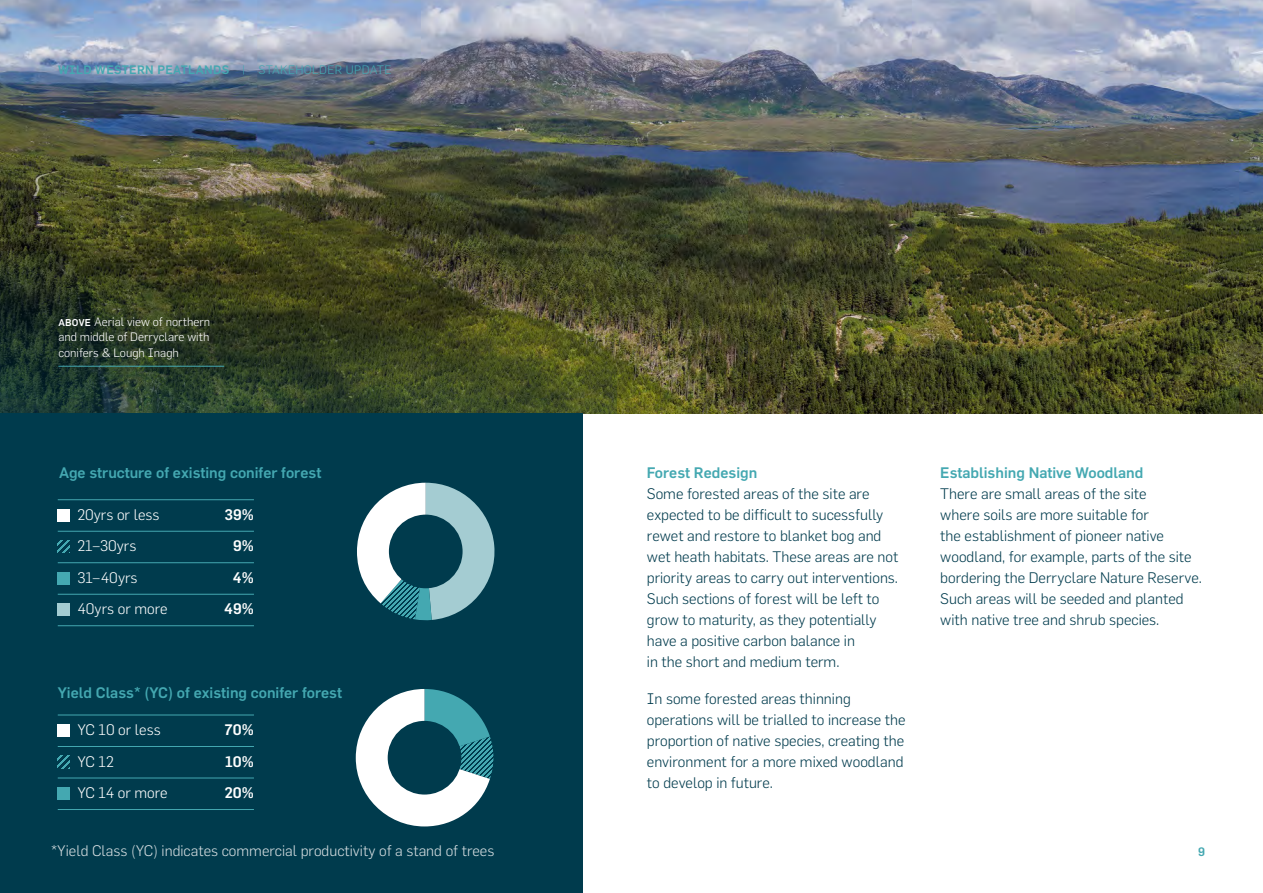
<style>
.page{position:relative;width:1263px;height:893px;background:#fff}
.page>*{position:absolute;margin:0;border:0;box-sizing:border-box;transform-origin:0 0}
.t1{font:300 15px/21px "Flama";color:#003b4d}
.t2{font:500 15px "Flama";color:#44a8b1}
.t3{font:300 15px "Flama";color:#fff}
.t4{font:300 15px "Flama";color:#d6dee1}
.t5{font:500 15px "Flama";color:#fff}
.t6{font:300 12px/15.8px "Flama";color:#fff;text-align:justify}
.t7{font:500 12px "Flama";letter-spacing:.03em;color:#44a8b1}
.s1{font-weight:300}
.s2{font-weight:500;font-size:9.75px}
</style>
<div class="page">
<img style="left:0;top:0;width:1263px;height:414px">
<svg style="left:0;top:251px;width:617px;height:163px;background:#384223"></svg>
<div style="left:0;top:413px;width:583px;height:480px;background:#003b4d"></div>
<svg style="left:357px;top:483px;width:138px;height:137px"></svg>
<div style="left:389px;top:515px;width:74px;height:73px;background:#003b4d;border-radius:50%"></div>
<hr style="left:58px;top:499px;width:196px;height:1px;background:#44a8b1">
<hr style="left:58px;top:531px;width:196px;height:1px;background:#44a8b1">
<hr style="left:58px;top:562px;width:196px;height:1px;background:#44a8b1">
<hr style="left:58px;top:594px;width:196px;height:1px;background:#44a8b1">
<hr style="left:58px;top:625px;width:196px;height:1px;background:#44a8b1">
<div style="left:58px;top:509px;width:12px;height:12px;background:#fff"></div>
<svg style="left:58px;top:541px;width:12px;height:12px"></svg>
<div style="left:58px;top:572px;width:12px;height:12px;background:#44a8b1"></div>
<div style="left:58px;top:604px;width:12px;height:12px;background:#a4ccd2"></div>
<hr style="left:58px;top:366px;width:166px;height:1px;background:#44a8b1">
<svg style="left:356px;top:689px;width:138px;height:137px"></svg>
<div style="left:388px;top:721px;width:73px;height:73px;background:#003b4d;border-radius:50%"></div>
<hr style="left:58px;top:715px;width:196px;height:1px;background:#44a8b1">
<hr style="left:58px;top:746px;width:196px;height:1px;background:#44a8b1">
<hr style="left:58px;top:778px;width:196px;height:1px;background:#44a8b1">
<hr style="left:58px;top:809px;width:196px;height:1px;background:#44a8b1">
<div style="left:58px;top:724px;width:12px;height:13px;background:#fff"></div>
<svg style="left:58px;top:756px;width:12px;height:12px"></svg>
<div style="left:58px;top:787px;width:12px;height:13px;background:#44a8b1"></div>
<p class="t7" style="left:58px;top:62px;width:335px">WILD WESTERN PEATLANDS <span class="s1">| STAKEHOLDER UPDATE</span></p>
<p class="t6" style="left:58px;top:313px;width:153px"><span class="s2">ABOVE</span> Aerial view of northern and middle of Derryclare with conifers &amp; Lough Inagh</p>
<p class="t2" style="left:59px;top:463px;width:264px">Age structure of existing conifer forest</p>
<p class="t2" style="left:647px;top:463px;width:112px">Forest Redesign</p>
<p class="t1" style="left:647px;top:483px;width:253px">Some forested areas of the site are expected to be difficult to sucessfully rewet and restore to blanket bog and wet heath habitats. These areas are not priority areas to carry out interventions.<br>Such sections of forest will be left to grow to maturity, as they potentially have a positive carbon balance in<br>in the short and medium term.</p>
<p class="t1" style="left:647px;top:687px;width:260px">In some forested areas thinning operations will be trialled to increase the proportion of native species, creating the environment for a more mixed woodland to develop in future.</p>
<p class="t3" style="left:77px;top:506px;width:84px">20yrs or less</p>
<p class="t5" style="left:224px;top:505px;width:31px">39%</p>
<p class="t3" style="left:77px;top:537px;width:61px">21–30yrs</p>
<p class="t5" style="left:233px;top:537px;width:22px">9%</p>
<p class="t3" style="left:77px;top:569px;width:62px">31–40yrs</p>
<p class="t5" style="left:233px;top:568px;width:22px">4%</p>
<p class="t3" style="left:77px;top:600px;width:92px">40yrs or more</p>
<p class="t5" style="left:224px;top:600px;width:31px">49%</p>
<p class="t2" style="left:58px;top:684px;width:286px">Yield Class* (YC) of existing conifer forest</p>
<p class="t3" style="left:77px;top:721px;width:85px">YC 10 or less</p>
<p class="t5" style="left:224px;top:721px;width:31px">70%</p>
<p class="t3" style="left:77px;top:752px;width:38px">YC 12</p>
<p class="t5" style="left:225px;top:752px;width:30px">10%</p>
<p class="t3" style="left:77px;top:784px;width:92px">YC 14 or more</p>
<p class="t5" style="left:224px;top:784px;width:31px">20%</p>
<p class="t4" style="left:51px;top:842px;width:445px">*Yield Class (YC) indicates commercial productivity of a stand of trees</p>
<p class="t2" style="left:940px;top:463px;width:205px">Establishing Native Woodland</p>
<p class="t1" style="left:940px;top:483px;width:263px">There are small areas of the site<br>where soils are more suitable for<br>the establishment of pioneer native woodland, for example, parts of the site bordering the Derryclare Nature Reserve.<br>Such areas will be seeded and planted with native tree and shrub species.</p>
<p class="t7" style="left:1198px;top:844px;width:8px">9</p>
</div>
